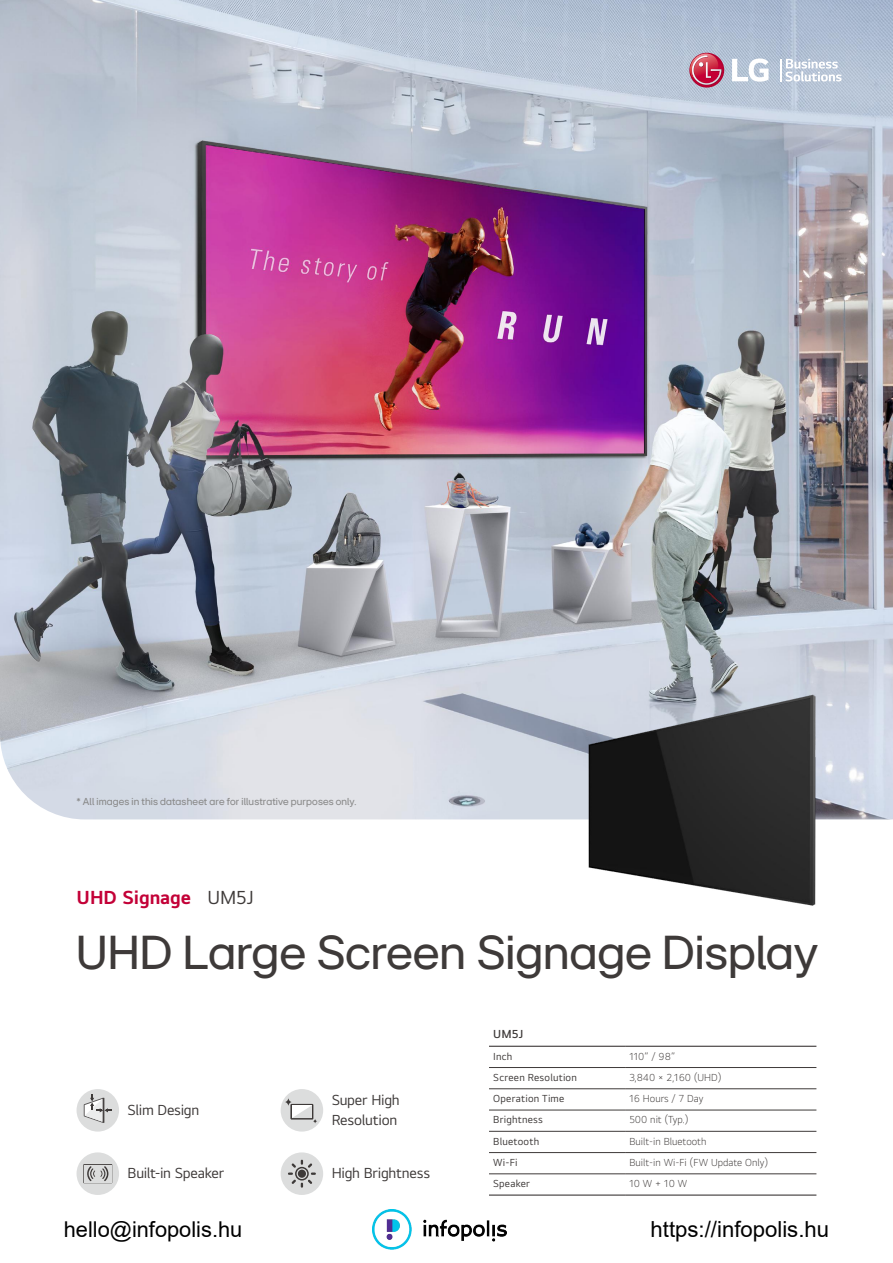
<style>
.page{position:relative;width:893px;height:1263px;background:#fff}
.page>*{position:absolute;margin:0;border:0;box-sizing:border-box;transform-origin:0 0}
.t1{font:49.5px "LGEI Headline TTF";letter-spacing:.005em;color:#3e3a39}
.t2{font:22.2px "Arial";color:#000}
.t3{font:21.75px "Arial";color:#000}
.t4{font:700 19.5px "LGEI Text TTF";color:#c30037}
.t5{font:15px/19.5px "LGEI Text TTF";letter-spacing:-.02em;color:#3e3a39}
.t6{font:600 12px "LGEI Text TTF";color:#3e3a39}
.t7{font:300 10.5px "LGEI Text TTF";color:#3e3a39}
.t8{font:10.5px "LGEI Text TTF";letter-spacing:.02em;color:#3e3a39}
.t9{font:10.5px "LGEI Headline TTF";letter-spacing:.015em;color:#898989}
.s1{font-weight:400;color:#3e3a39}
</style>
<div class="page">
<img style="left:0;top:0;width:893px;height:612px">
<svg style="left:0;top:612px;width:893px;height:208px;background:#c5cad4"></svg>
<svg style="left:781px;top:59px;width:61px;height:22px"></svg>
<svg style="left:732px;top:58px;width:36px;height:24px"></svg>
<svg style="left:689px;top:53px;width:35px;height:35px"></svg>
<svg style="left:690px;top:54px;width:32px;height:31px"></svg>
<div style="left:281px;top:1089px;width:42px;height:42px;background:#dcdddd;border-radius:50%"></div>
<div style="left:290px;top:1104px;width:23px;height:15px;background:#3e3a39"></div>
<svg style="left:285px;top:1097px;width:7px;height:9px"></svg>
<svg style="left:292px;top:1105px;width:25px;height:18px"></svg>
<div style="left:77px;top:1152px;width:42px;height:43px;background:#dcdddd;border-radius:50%"></div>
<div style="left:77px;top:1089px;width:42px;height:42px;background:#dcdddd;border-radius:50%"></div>
<svg style="left:84px;top:1094px;width:28px;height:29px"></svg>
<svg style="left:83px;top:1164px;width:29px;height:19px"></svg>
<div style="left:84px;top:1165px;width:27px;height:17px;background:#dcdddd"></div>
<svg style="left:87px;top:1166px;width:21px;height:15px"></svg>
<div style="left:281px;top:1152px;width:42px;height:43px;background:#dcdddd;border-radius:50%"></div>
<svg style="left:288px;top:1160px;width:28px;height:28px"></svg>
<hr style="left:489px;top:1067px;width:136px;height:1px;background:#3e3a39">
<hr style="left:625px;top:1067px;width:191px;height:1px;background:#3e3a39">
<hr style="left:489px;top:1088px;width:136px;height:1px;background:#3e3a39">
<hr style="left:625px;top:1088px;width:191px;height:1px;background:#3e3a39">
<hr style="left:489px;top:1110px;width:136px;height:1px;background:#3e3a39">
<hr style="left:625px;top:1110px;width:191px;height:1px;background:#3e3a39">
<hr style="left:489px;top:1131px;width:136px;height:1px;background:#3e3a39">
<hr style="left:489px;top:1152px;width:136px;height:1px;background:#3e3a39">
<hr style="left:625px;top:1131px;width:191px;height:1px;background:#3e3a39">
<hr style="left:625px;top:1152px;width:191px;height:1px;background:#3e3a39">
<hr style="left:489px;top:1046px;width:136px;height:1px;background:#3e3a39">
<hr style="left:625px;top:1046px;width:191px;height:1px;background:#3e3a39">
<hr style="left:489px;top:1194px;width:136px;height:2px;background:#3e3a39">
<hr style="left:625px;top:1194px;width:191px;height:2px;background:#3e3a39">
<hr style="left:489px;top:1173px;width:136px;height:1px;background:#3e3a39">
<hr style="left:625px;top:1173px;width:191px;height:1px;background:#3e3a39">
<img style="left:572px;top:686px;width:263px;height:220px">
<img style="left:373px;top:1209px;width:134px;height:40px">
<p class="t9" style="left:77px;top:795px;width:281px">* All images in this datasheet are for illustrative purposes only.</p>
<h3 class="t4" style="left:77px;top:886px;width:179px">UHD Signage <span class="s1">UM5J</span></h3>
<h1 class="t1" style="left:77px;top:922px;width:743px">UHD Large Screen Signage Display</h1>
<h3 class="t5" style="left:128px;top:1100px;width:73px">Slim Design</h3>
<h3 class="t5" style="left:332px;top:1090px;width:70px">Super High<br>Resolution</h3>
<h3 class="t5" style="left:128px;top:1163px;width:98px">Built-in Speaker</h3>
<h3 class="t5" style="left:332px;top:1163px;width:100px">High Brightness</h3>
<p class="t6" style="left:493px;top:1027px;width:32px">UM5J</p>
<p class="t8" style="left:493px;top:1050px;width:21px">Inch</p>
<p class="t7" style="left:629px;top:1050px;width:47px">110” / 98”</p>
<p class="t8" style="left:493px;top:1071px;width:85px">Screen Resolution</p>
<p class="t7" style="left:629px;top:1071px;width:94px">3,840 × 2,160 (UHD)</p>
<p class="t8" style="left:493px;top:1092px;width:73px">Operation Time</p>
<p class="t7" style="left:629px;top:1092px;width:76px">16 Hours / 7 Day</p>
<p class="t8" style="left:493px;top:1113px;width:51px">Brightness</p>
<p class="t7" style="left:629px;top:1113px;width:61px">500 nit (Typ.)</p>
<p class="t8" style="left:493px;top:1134px;width:47px">Bluetooth</p>
<p class="t7" style="left:629px;top:1134px;width:79px">Built-in Bluetooth</p>
<p class="t8" style="left:493px;top:1156px;width:26px">Wi-Fi</p>
<p class="t7" style="left:629px;top:1156px;width:140px">Built-in Wi-Fi (FW Update Only)</p>
<p class="t8" style="left:493px;top:1177px;width:38px">Speaker</p>
<p class="t7" style="left:629px;top:1177px;width:59px">10 W + 10 W</p>
<h3 class="t3" style="left:64px;top:1214px;width:180px">hello@infopolis.hu</h3>
<h2 class="t2" style="left:651px;top:1214px;width:180px">https://infopolis.hu</h2>
</div>
